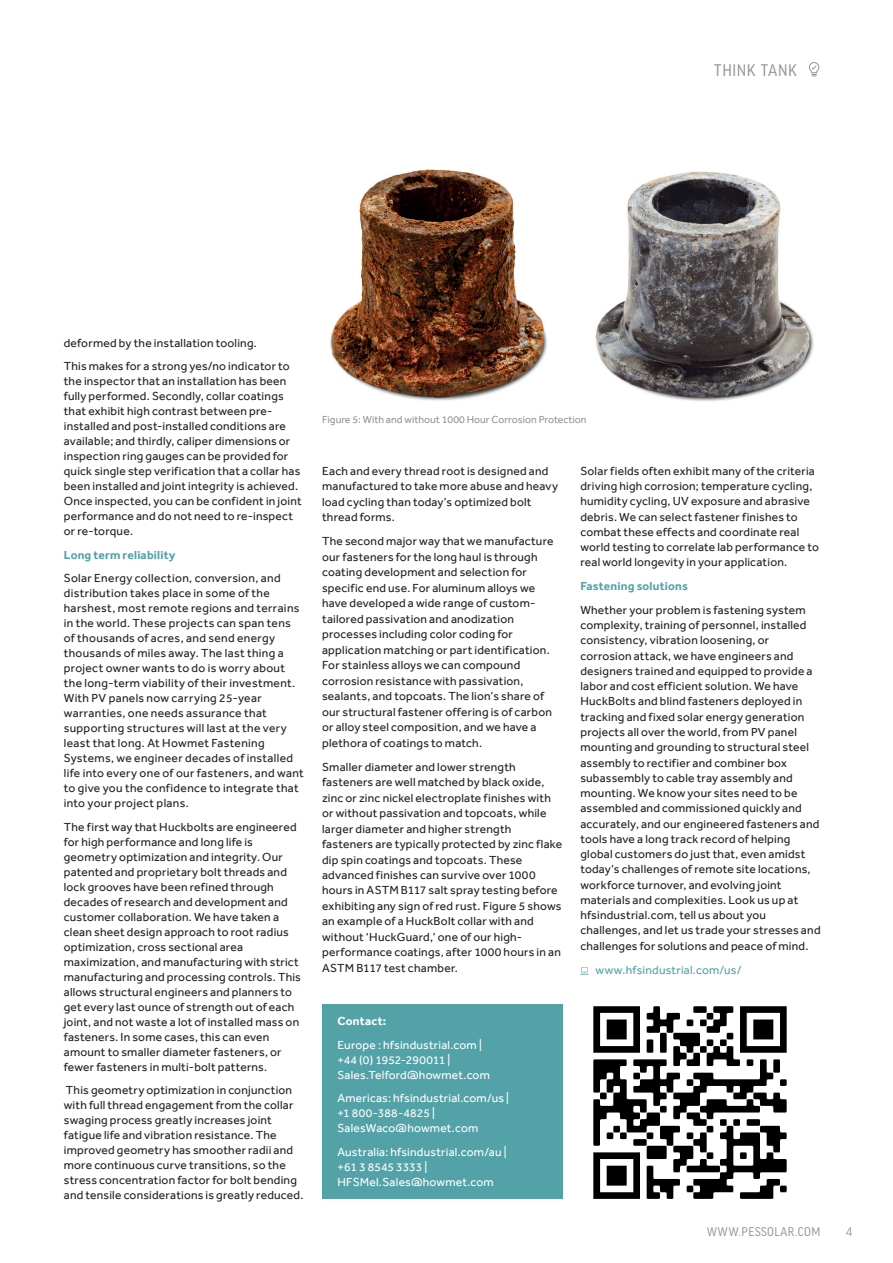
<style>
.page{position:relative;width:893px;height:1263px;background:#fff}
.page>*{position:absolute;margin:0;border:0;box-sizing:border-box;transform-origin:0 0}
.Page_head_2015{font:18px "Good Headline Pro Narr";letter-spacing:.02em;color:#939598}
.t1{font:13.5px "Good Headline Pro Narr";letter-spacing:.035em;color:#939598}
.Body_Copy_2015{font:12px/15px "Effra";letter-spacing:.02em;color:#231f20}
.Body_Copy_2015-2{font:12px/15px "Effra";letter-spacing:.02em;color:#fff}
.Body_Copy_2015-3{font:700 12px "Effra";letter-spacing:.015em;color:#53a2a8}
.Body_Copy_2015-4{font:12px "Effra";letter-spacing:.02em;color:#53a2a8}
.Body_Copy_2015-5{font:700 12px "Effra";letter-spacing:.02em;color:#fff}
.CAPTIONS{font:10.5px "Effra";color:#939598}
</style>
<div class="page">
<img style="left:330px;top:169px;width:484px;height:233px">
<svg style="left:809px;top:62px;width:11px;height:15px"></svg>
<div style="left:322px;top:1004px;width:240px;height:195px;background:#53a2a8"></div>
<img style="left:593px;top:1006px;width:194px;height:193px">
<svg style="left:580px;top:967px;width:8px;height:8px"></svg>
<p class="Page_head_2015" style="left:714px;top:61px;width:84px">THINK TANK</p>
<p class="Body_Copy_2015" style="left:64px;top:335px;width:195px">deformed by the installation tooling.</p>
<p class="Body_Copy_2015" style="left:64px;top:358px;width:239px">This makes for a strong yes/no indicator to the inspector that an installation has been fully performed. Secondly, collar coatings that exhibit high contrast between pre&shy;installed and post-installed conditions are available; and thirdly, caliper dimensions or inspection ring gauges can be provided for quick single step verification that a collar has been installed and joint integrity is achieved.<br>Once inspected, you can be confident in joint performance and do not need to re-inspect or re-torque.</p>
<p class="Body_Copy_2015-3" style="left:64px;top:547px;width:113px">Long term reliability</p>
<p class="Body_Copy_2015" style="left:64px;top:570px;width:242px">Solar Energy collection, conversion, and distribution takes place in some of the harshest, most remote regions and terrains in the world. These projects can span tens of thousands of acres, and send energy thousands of miles away. The last thing a project owner wants to do is worry about the long-term viability of their investment.<br>With PV panels now carrying 25-year warranties, one needs assurance that supporting structures will last at the very least that long. At Howmet Fastening Systems, we engineer decades of installed life into every one of our fasteners, and want to give you the confidence to integrate that into your project plans.</p>
<p class="Body_Copy_2015" style="left:64px;top:819px;width:239px">The first way that Huckbolts are engineered for high performance and long life is geometry optimization and integrity. Our patented and proprietary bolt threads and lock grooves have been refined through decades of research and development and customer collaboration. We have taken a clean sheet design approach to root radius optimization, cross sectional area maximization, and manufacturing with strict manufacturing and processing controls. This allows structural engineers and planners to get every last ounce of strength out of each joint, and not waste a lot of installed mass on fasteners. In some cases, this can even amount to smaller diameter fasteners, or fewer fasteners in multi-bolt patterns.</p>
<p class="Body_Copy_2015" style="left:64px;top:1082px;width:241px">This geometry optimization in conjunction with full thread engagement from the collar swaging process greatly increases joint fatigue life and vibration resistance. The improved geometry has smoother radii and more continuous curve transitions, so the stress concentration factor for bolt bending and tensile considerations is greatly reduced.</p>
<p class="CAPTIONS" style="left:322px;top:413px;width:266px">Figure 5: With and without 1000 Hour Corrosion Protection</p>
<p class="Body_Copy_2015" style="left:322px;top:463px;width:238px;line-height:15.5px">Each and every thread root is designed and manufactured to take more abuse and heavy load cycling than today’s optimized bolt thread forms.</p>
<p class="Body_Copy_2015" style="left:322px;top:533px;width:233px;line-height:15.5px">The second major way that we manufacture our fasteners for the long haul is through coating development and selection for specific end use. For aluminum alloys we have developed a wide range of custom&shy;tailored passivation and anodization processes including color coding for application matching or part identification.<br>For stainless alloys we can compound corrosion resistance with passivation, sealants, and topcoats. The lion’s share of our structural fastener offering is of carbon or alloy steel composition, and we have a plethora of coatings to match.</p>
<p class="Body_Copy_2015" style="left:322px;top:759px;width:242px;line-height:15.5px">Smaller diameter and lower strength fasteners are well matched by black oxide, zinc or zinc nickel electroplate finishes with or without passivation and topcoats, while larger diameter and higher strength fasteners are typically protected by zinc flake dip spin coatings and topcoats. These advanced finishes can survive over 1000 hours in ASTM B117 salt spray testing before exhibiting any sign of red rust. Figure 5 shows an example of a HuckBolt collar with and without ‘HuckGuard,’ one of our high&shy;performance coatings, after 1000 hours in an ASTM B117 test chamber.</p>
<p class="Body_Copy_2015-5" style="left:337px;top:1014px;width:50px">Contact:</p>
<p class="Body_Copy_2015-2" style="left:337px;top:1037px;width:154px">Europe : hfsindustrial.com | +44 (0) 1952-290011 |<br>Sales.Telford@howmet.com</p>
<p class="Body_Copy_2015-2" style="left:337px;top:1090px;width:173px">Americas: hfsindustrial.com/us | +1 800-388-4825 |<br>SalesWaco@howmet.com</p>
<p class="Body_Copy_2015-2" style="left:337px;top:1144px;width:171px">Australia: hfsindustrial.com/au | +61 3 8545 3333 |<br>HFSMel.Sales@howmet.com</p>
<p class="Body_Copy_2015" style="left:580px;top:463px;width:240px">Solar fields often exhibit many of the criteria driving high corrosion; temperature cycling, humidity cycling, UV exposure and abrasive debris. We can select fastener finishes to combat these effects and coordinate real world testing to correlate lab performance to real world longevity in your application.</p>
<p class="Body_Copy_2015-3" style="left:580px;top:579px;width:109px">Fastening solutions</p>
<p class="Body_Copy_2015" style="left:580px;top:602px;width:242px">Whether your problem is fastening system complexity, training of personnel, installed consistency, vibration loosening, or corrosion attack, we have engineers and designers trained and equipped to provide a labor and cost efficient solution. We have HuckBolts and blind fasteners deployed in tracking and fixed solar energy generation projects all over the world, from PV panel mounting and grounding to structural steel assembly to rectifier and combiner box subassembly to cable tray assembly and mounting. We know your sites need to be assembled and commissioned quickly and accurately, and our engineered fasteners and tools have a long track record of helping global customers do just that, even amidst today’s challenges of remote site locations, workforce turnover, and evolving joint materials and complexities. Look us up at hfsindustrial.com, tell us about you challenges, and let us trade your stresses and challenges for solutions and peace of mind.</p>
<p class="Body_Copy_2015-4" style="left:596px;top:962px;width:147px">www.hfsindustrial.com/us/</p>
<p class="t1" style="left:707px;top:1225px;width:115px">WWW.PESSOLAR.COM</p>
<p class="t1" style="left:846px;top:1225px;width:7px">4</p>
</div>
